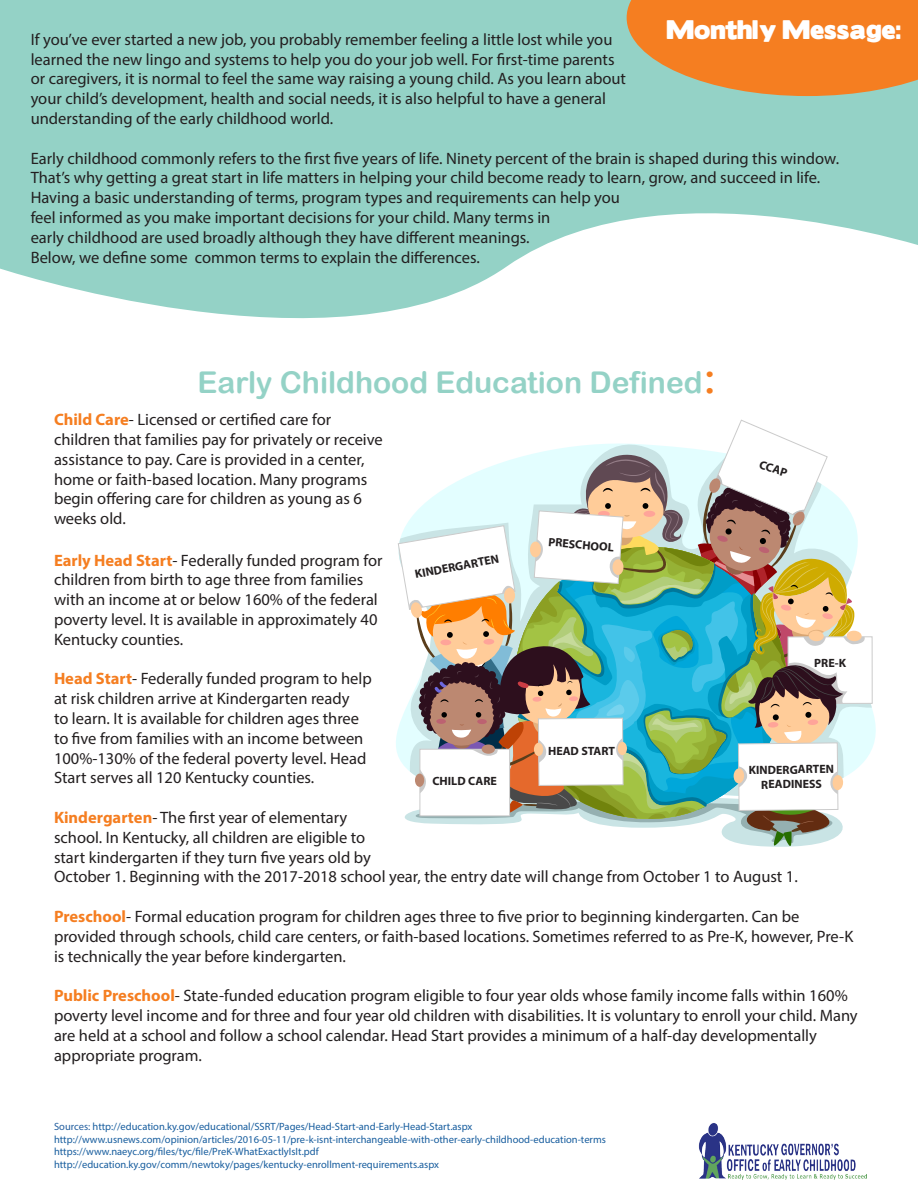
<style>
.page{position:relative;width:918px;height:1188px;background:#fff}
.page>*{position:absolute;margin:0;border:0;box-sizing:border-box;transform-origin:0 0}
.t1{font:40.5px "Arial Rounded MT Bold";color:#f57e21}
.t2{font:30px "Arial Rounded MT Bold";color:#94d2c6}
.t3{font:24px "Boris Black Bloxx";color:#fff}
.t4{font:16.5px/19.8px "Myriad Pro";color:#231f20}
.t5{font:700 12px "Myriad Pro";color:#231f20}
.sources{font:10.5px "Myriad Pro";color:#175d9e}
.s1{font-weight:700;color:#f57e21}
.s2{color:#225e9f}
</style>
<div class="page">
<svg style="left:0;top:0;width:918px;height:319px;fill:#94d2c6"></svg>
<div style="left:788px;top:636px;width:85px;height:68px;border:1px solid #cbcbcb"></div>
<svg style="left:396px;top:419px;width:470px;height:428px"></svg>
<svg style="left:627px;top:0;width:291px;height:96px;background:#e88936"></svg>
<img style="left:698px;top:1123px;width:169px;height:57px">
<p class="t3" style="left:666px;top:11px;width:236px">Monthly Message:</p>
<p class="t4" style="left:31px;top:29px;width:597px">If you’ve ever started a new job, you probably remember feeling a little lost while you learned the new lingo and systems to help you do your job well. For first-time parents or caregivers, it is normal to feel the same way raising a young child. As you learn about your child’s development, health and social needs, it is also helpful to have a general understanding of the early childhood world.</p>
<p class="t4" style="left:31px;top:148px;width:810px">Early childhood commonly refers to the first five years of life. Ninety percent of the brain is shaped during this window.<br>That’s why getting a great start in life matters in helping your child become ready to learn, grow, and succeed in life.<br>Having a basic understanding of terms, program types and requirements can help you<br>feel informed as you make important decisions for your child. Many terms in<br>early childhood are used broadly although they have different meanings.<br>Below, we define some common terms to explain the differences.</p>
<p class="t2" style="left:198px;top:364px;width:507px">Early Childhood Education Defined</p>
<p class="t1" style="left:704px;top:355px;width:14px">:</p>
<p class="t4" style="left:54px;top:410px;width:330px"><span class="s1">Child Care</span>- Licensed or certified care for children that families pay for privately or receive assistance to pay. Care is provided in a center, home or faith-based location. Many programs begin offering care for children as young as 6 weeks old.</p>
<p class="t4" style="left:54px;top:550px;width:330px"><span class="s1">Early Head Start</span>- Federally funded program for children from birth to age three from families with an income at or below 160% of the federal poverty level. It is available in approximately 40<br>Kentucky counties.</p>
<p class="t4" style="left:54px;top:669px;width:319px"><span class="s1">Head Start</span>- Federally funded program to help at risk children arrive at Kindergarten ready<br>to learn. It is available for children ages three to five from families with an income between 100%-130% of the federal poverty level. Head Start serves all 120 Kentucky counties.</p>
<p class="t4" style="left:54px;top:807px;width:745px"><span class="s1">Kindergarten</span>- The first year of elementary<br>school. In Kentucky, all children are eligible to<br>start kindergarten if they turn five years old by<br>October 1. Beginning with the 2017-2018 school year, the entry date will change from October 1 to August 1.</p>
<p class="t4" style="left:54px;top:906px;width:801px"><span class="s1">Preschool</span>- Formal education program for children ages three to five prior to beginning kindergarten. Can be provided through schools, child care centers, or faith-based locations. Sometimes referred to as Pre-K, however, Pre-K is technically the year before kindergarten.</p>
<p class="t4" style="left:54px;top:986px;width:805px"><span class="s1">Public Preschool</span>- State-funded education program eligible to four year olds whose family income falls within 160% poverty level income and for three and four year old children with disabilities. It is voluntary to enroll your child. Many are held at a school and follow a school calendar. Head Start provides a minimum of a half-day developmentally appropriate program.</p>
<p class="t5" style="left:762px;top:457px;width:30px;rotate:18deg">CCAP</p>
<p class="t5" style="left:549px;top:534px;width:67px;rotate:5deg">PRESCHOOL</p>
<p class="t5" style="left:414px;top:567px;width:87px;rotate:-11deg">KINDERGARTEN</p>
<p class="t5" style="left:814px;top:655px;width:33px">PRE-K</p>
<p class="t5" style="left:548px;top:743px;width:69px">HEAD START</p>
<p class="t5" style="left:749px;top:762px;width:87px;rotate:-1deg">KINDERGARTEN</p>
<p class="t5" style="left:761px;top:777px;width:62px;rotate:-1deg">READINESS</p>
<p class="t5" style="left:432px;top:773px;width:66px">CHILD CARE</p>
<p class="sources" style="left:54px;top:1120px;width:420px"><span class="s2">Sources:</span> http://education.ky.gov/educational/SSRT/Pages/Head-Start-and-Early-Head-Start.aspx</p>
<p class="sources" style="left:54px;top:1133px;width:554px">http://www.usnews.com/opinion/articles/2016-05-11/pre-k-isnt-interchangeable-with-other-early-childhood-education-terms</p>
<p class="sources" style="left:54px;top:1145px;width:266px">https://www.naeyc.org/files/tyc/file/PreK-WhatExactlyIsIt.pdf</p>
<p class="sources" style="left:54px;top:1158px;width:387px">http://education.ky.gov/comm/newtoky/pages/kentucky-enrollment-requirements.aspx</p>
</div>
